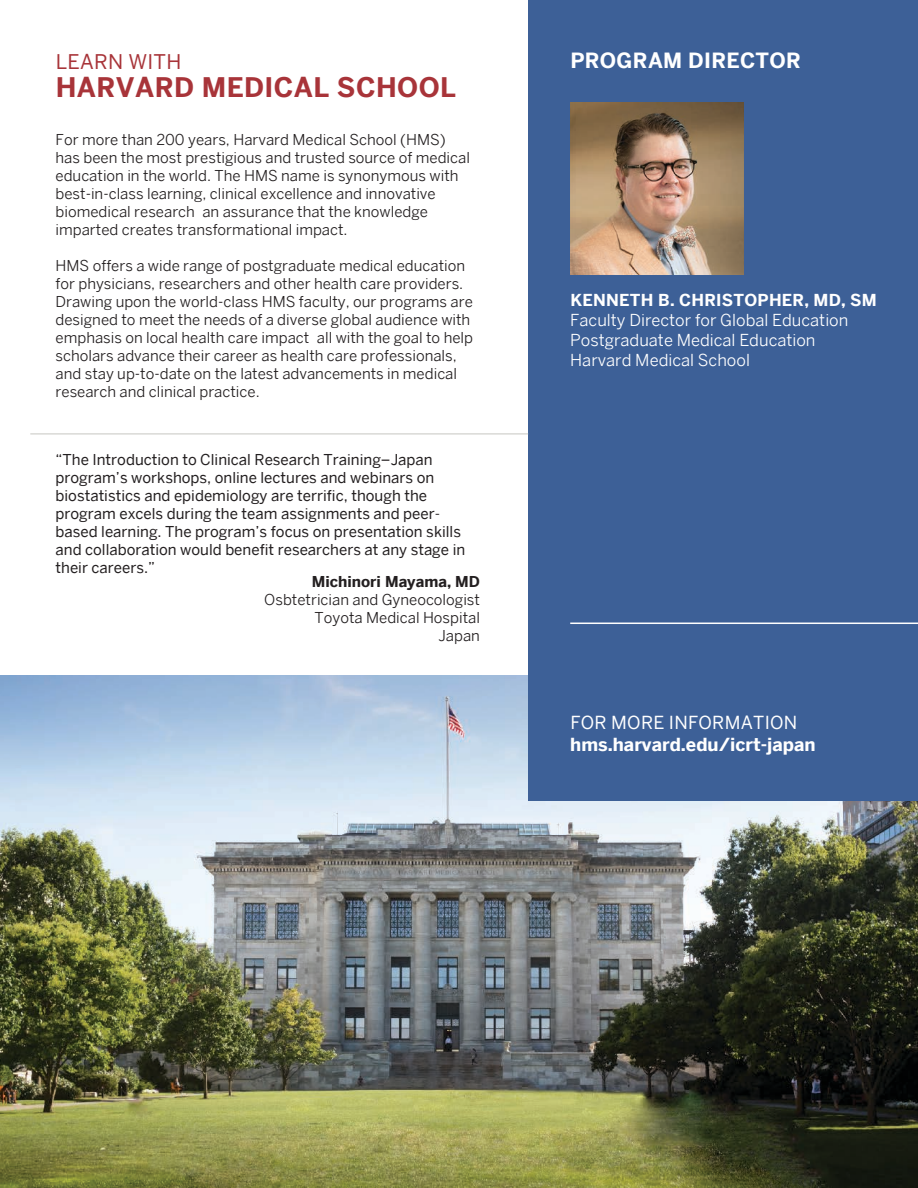
<style>
.page{position:relative;width:918px;height:1188px;background:#fff}
.page>*{position:absolute;margin:0;border:0;box-sizing:border-box;transform-origin:0 0}
.t1{font:700 27px "Benton Sans";letter-spacing:.015em;color:#a83439}
.t2{font:700 21px "Benton Sans";letter-spacing:.015em;color:#fff}
.t3{font:20.25px "Benton Sans";letter-spacing:.015em;color:#a83439}
.t4{font:700 18px "Benton Sans";color:#fff}
.t5{font:18px "Benton Sans";letter-spacing:.015em;color:#fff}
.t6{font:16.5px "Benton Sans";color:#fff}
.t7{font:700 16.5px "Benton Sans";letter-spacing:.015em;color:#fff}
.t8{font:15px/18px "Benton Sans";color:#231f20}
.t9{font:15px/18px "Benton Sans";color:#231f20}
.t10{font:700 15px "Benton Sans";color:#231f20}
</style>
<div class="page">
<img style="left:0;top:675px;width:918px;height:513px">
<div style="left:528px;top:0;width:390px;height:800px;background:#3d6097"></div>
<hr style="left:570px;top:623px;width:348px;height:1px;background:#fff">
<hr style="left:30px;top:433px;width:498px;height:2px;background:#d9d9d6">
<img style="left:570px;top:102px;width:173px;height:173px">
<p class="t3" style="left:56px;top:50px;width:127px">LEARN WITH</p>
<p class="t1" style="left:56px;top:72px;width:402px">HARVARD MEDICAL SCHOOL</p>
<p class="t8" style="left:56px;top:130px;width:416px">For more than 200 years, Harvard Medical School (HMS) has been the most prestigious and trusted source of medical education in the world. The HMS name is synonymous with best-in-class learning, clinical excellence and innovative biomedical research an assurance that the knowledge imparted creates transformational impact.</p>
<p class="t8" style="left:56px;top:256px;width:419px">HMS offers a wide range of postgraduate medical education for physicians, researchers and other health care providers.<br>Drawing upon the world-class HMS faculty, our programs are designed to meet the needs of a diverse global audience with emphasis on local health care impact all with the goal to help scholars advance their career as health care professionals, and stay up-to-date on the latest advancements in medical research and clinical practice.</p>
<p class="t9" style="left:56px;top:450px;width:411px">“The Introduction to Clinical Research Training–Japan program’s workshops, online lectures and webinars on biostatistics and epidemiology are terrific, though the program excels during the team assignments and peer&shy;based learning. The program’s focus on presentation skills and collaboration would benefit researchers at any stage in their careers.”</p>
<p class="t10" style="left:312px;top:573px;width:170px">Michinori Mayama, MD</p>
<p class="t8" style="left:264px;top:591px;width:217px">Osbtetrician and Gyneocologist</p>
<p class="t8" style="left:315px;top:609px;width:167px">Toyota Medical Hospital</p>
<p class="t8" style="left:439px;top:627px;width:43px">Japan</p>
<p class="t2" style="left:570px;top:48px;width:232px">PROGRAM DIRECTOR</p>
<p class="t7" style="left:570px;top:290px;width:308px">KENNETH B. CHRISTOPHER, MD, SM</p>
<p class="t6" style="left:570px;top:310px;width:280px">Faculty Director for Global Education</p>
<p class="t6" style="left:570px;top:330px;width:247px">Postgraduate Medical Education</p>
<p class="t6" style="left:570px;top:350px;width:181px">Harvard Medical School</p>
<p class="t5" style="left:570px;top:712px;width:229px">FOR MORE INFORMATION</p>
<p class="t4" style="left:570px;top:734px;width:247px">hms.harvard.edu/icrt-japan</p>
</div>
